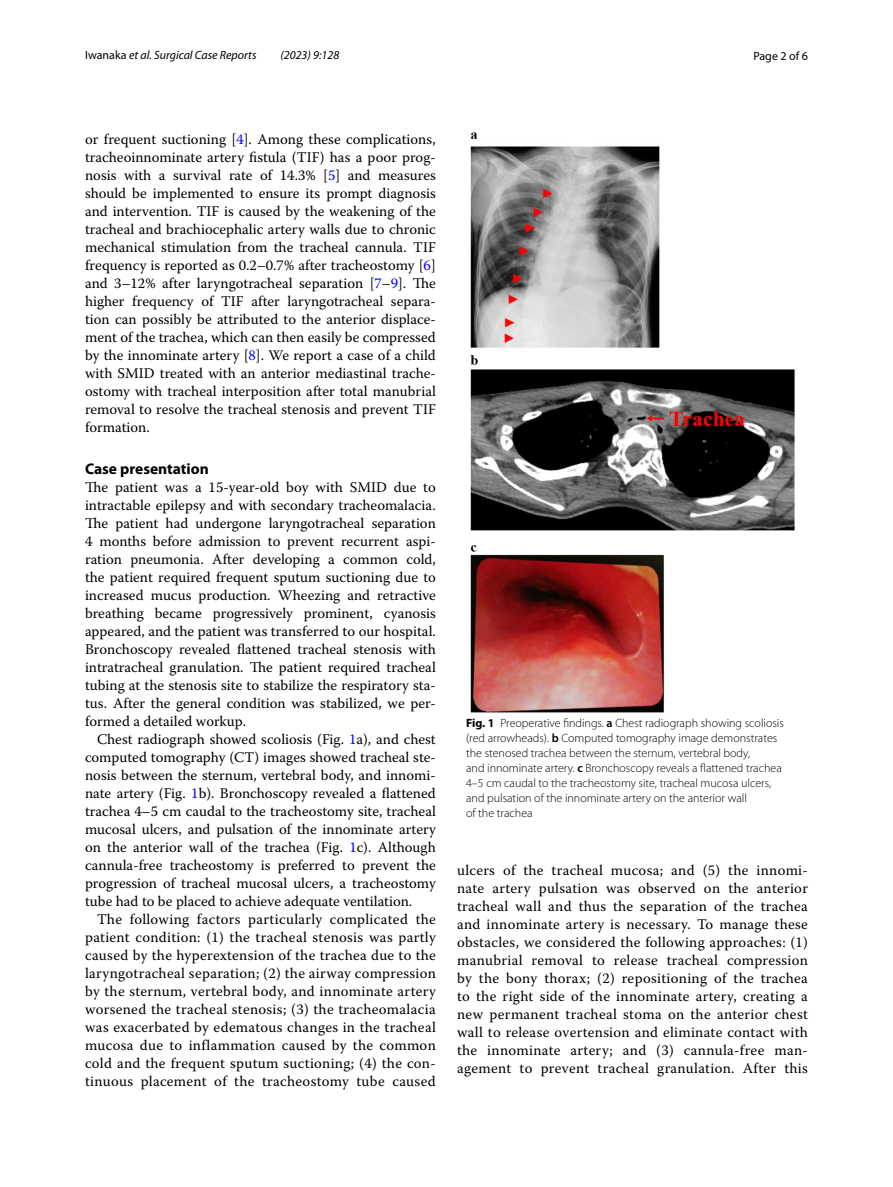
<style>
.page{position:relative;width:893px;height:1187px;background:#fff}
.page>*{position:absolute;margin:0;border:0;box-sizing:border-box;transform-origin:0 0}
.t1{font:700 15.45px "Myriad Pro";color:#000}
.t2{font:14.7px/18px "Warnock Pro";letter-spacing:.005em;color:#000;text-align:justify}
.t3{font:300 12px/15px "Myriad Pro";color:#000}
.t4{font:italic 12px "Myriad Pro";color:#000}
.t5{font:12px "Myriad Pro";color:#000}
.s1{font-style:normal}
.s2{color:#00f}
.s3{font-weight:700}
.s4{font-weight:600}
</style>
<div class="page">
<img style="left:471px;top:133px;width:323px;height:579px">
<p class="t4" style="left:85px;top:48px;width:173px"><span class="s1">Iwanaka</span> et al. Surgical Case Reports</p>
<p class="t4" style="left:280px;top:48px;width:60px">(2023) 9:128</p>
<p class="t5" style="left:753px;top:48px;width:56px">Page 2 of 6</p>
<p class="t2" style="left:85px;top:130px;width:352px">or frequent suctioning [<span class="s2">4</span>]. Among these complications, tracheoinnominate artery fistula (TIF) has a poor prog&shy;nosis with a survival rate of 14.3% [<span class="s2">5</span>] and measures should be implemented to ensure its prompt diagnosis and intervention. TIF is caused by the weakening of the tracheal and brachiocephalic artery walls due to chronic mechanical stimulation from the tracheal cannula. TIF frequency is reported as 0.2–0.7% after tracheostomy [<span class="s2">6</span>] and 3–12% after laryngotracheal separation [<span class="s2">7</span>–<span class="s2">9</span>]. The higher frequency of TIF after laryngotracheal separa&shy;tion can possibly be attributed to the anterior displace&shy;ment of the trachea, which can then easily be compressed by the innominate artery [<span class="s2">8</span>]. We report a case of a child with SMID treated with an anterior mediastinal trache&shy;ostomy with tracheal interposition after total manubrial removal to resolve the tracheal stenosis and prevent TIF formation.</p>
<p class="t1" style="left:85px;top:458px;width:125px">Case presentation</p>
<p class="t2" style="left:85px;top:477px;width:352px">The patient was a 15-year-old boy with SMID due to intractable epilepsy and with secondary tracheomalacia.<br>The patient had undergone laryngotracheal separation 4 months before admission to prevent recurrent aspi&shy;ration pneumonia. After developing a common cold, the patient required frequent sputum suctioning due to increased mucus production. Wheezing and retractive breathing became progressively prominent, cyanosis appeared, and the patient was transferred to our hospital.<br>Bronchoscopy revealed flattened tracheal stenosis with intratracheal granulation. The patient required tracheal tubing at the stenosis site to stabilize the respiratory sta&shy;tus. After the general condition was stabilized, we per&shy;formed a detailed workup.</p>
<p class="t2" style="left:85px;top:729px;width:352px;text-indent:12px">Chest radiograph showed scoliosis (Fig. <span class="s2">1</span>a), and chest computed tomography (CT) images showed tracheal ste&shy;nosis between the sternum, vertebral body, and innomi&shy;nate artery (Fig. <span class="s2">1</span>b). Bronchoscopy revealed a flattened trachea 4–5 cm caudal to the tracheostomy site, tracheal mucosal ulcers, and pulsation of the innominate artery on the anterior wall of the trachea (Fig. <span class="s2">1</span>c). Although cannula-free tracheostomy is preferred to prevent the progression of tracheal mucosal ulcers, a tracheostomy tube had to be placed to achieve adequate ventilation.</p>
<p class="t2" style="left:85px;top:909px;width:352px;text-indent:12px">The following factors particularly complicated the patient condition: (1) the tracheal stenosis was partly caused by the hyperextension of the trachea due to the laryngotracheal separation; (2) the airway compression by the sternum, vertebral body, and innominate artery worsened the tracheal stenosis; (3) the tracheomalacia was exacerbated by edematous changes in the tracheal mucosa due to inflammation caused by the common cold and the frequent sputum suctioning; (4) the con&shy;tinuous placement of the tracheostomy tube caused</p>
<p class="t3" style="left:466px;top:716px;width:319px"><span class="s3">Fig. 1</span> Preoperative findings. <span class="s4">a</span> Chest radiograph showing scoliosis (red arrowheads). <span class="s4">b</span> Computed tomography image demonstrates the stenosed trachea between the sternum, vertebral body,<br>and innominate artery. <span class="s4">c</span> Bronchoscopy reveals a flattened trachea 4–5 cm caudal to the tracheostomy site, tracheal mucosa ulcers, and pulsation of the innominate artery on the anterior wall<br>of the trachea</p>
<p class="t2" style="left:457px;top:861px;width:352px">ulcers of the tracheal mucosa; and (5) the innomi&shy;nate artery pulsation was observed on the anterior tracheal wall and thus the separation of the trachea and innominate artery is necessary. To manage these obstacles, we considered the following approaches: (1) manubrial removal to release tracheal compression by the bony thorax; (2) repositioning of the trachea to the right side of the innominate artery, creating a new permanent tracheal stoma on the anterior chest wall to release overtension and eliminate contact with the innominate artery; and (3) cannula-free man&shy;agement to prevent tracheal granulation. After this</p>
</div>
